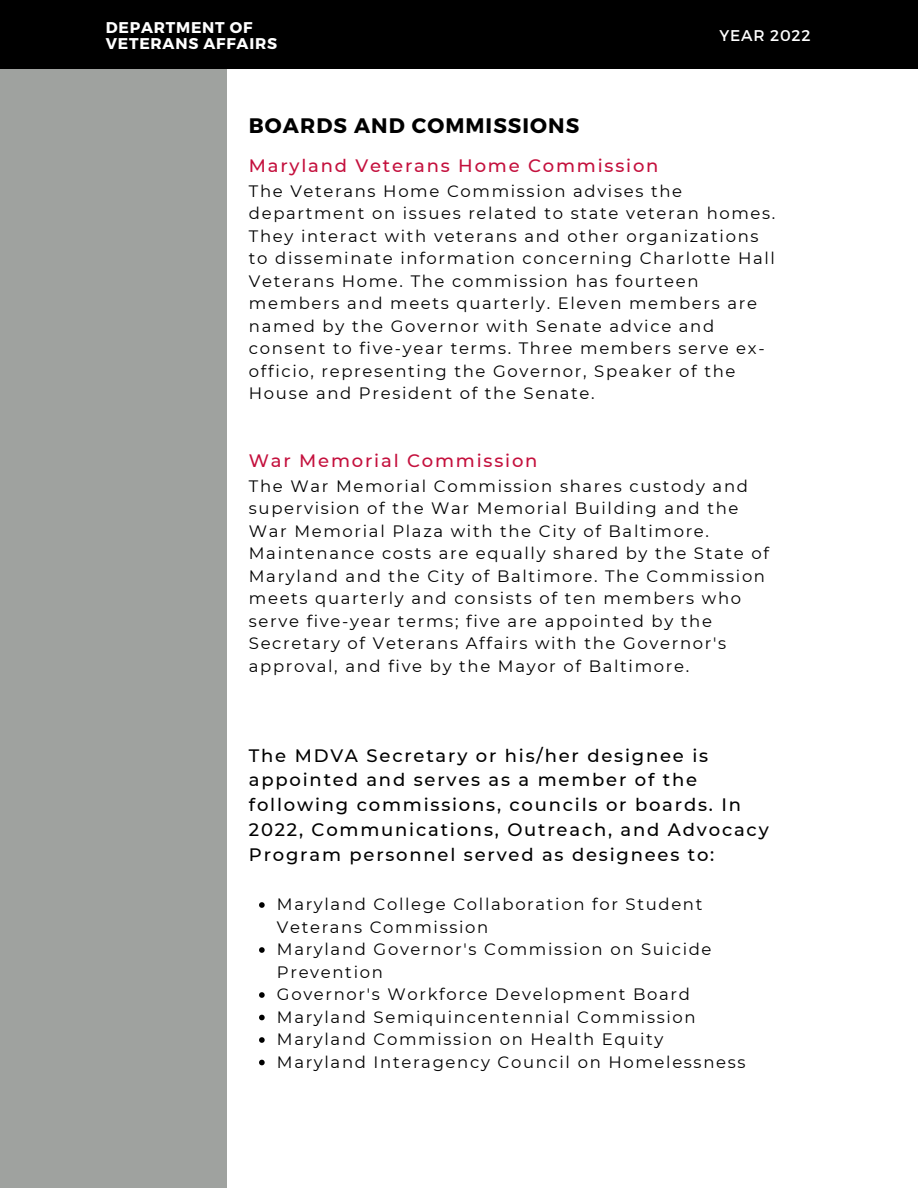
<style>
.page{position:relative;width:918px;height:1188px;background:#fff}
.page>*{position:absolute;margin:0;border:0;box-sizing:border-box;transform-origin:0 0}
.t1{font:700 21px "Montserrat";letter-spacing:.05em;color:#000}
.t2{font:500 18px/24.8px "Montserrat";letter-spacing:.1em;color:#000}
.t3{font:500 18px "Montserrat";letter-spacing:.1em;color:#c4103d}
.t4{font:16.5px/22.5px "Montserrat";letter-spacing:.1em;color:#000}
.t5{font:700 15.6px/15.9px "Montserrat";letter-spacing:.05em;color:#fff}
.t6{font:15.6px "Montserrat";letter-spacing:.05em;color:#fff}
</style>
<div class="page">
<div style="left:0;top:69px;width:227px;height:1119px;background:#9fa29f"></div>
<div style="left:0;top:0;width:918px;height:69px;background:#000"></div>
<svg style="left:259px;top:902px;width:6px;height:6px"></svg>
<svg style="left:259px;top:947px;width:6px;height:6px"></svg>
<svg style="left:259px;top:992px;width:6px;height:6px"></svg>
<svg style="left:259px;top:1015px;width:6px;height:5px"></svg>
<svg style="left:259px;top:1037px;width:6px;height:6px"></svg>
<svg style="left:259px;top:1060px;width:6px;height:5px"></svg>
<p class="t5" style="left:106px;top:19px;width:173px">DEPARTMENT OF<br>VETERANS AFFAIRS</p>
<p class="t6" style="left:719px;top:25px;width:93px">YEAR 2022</p>
<p class="t1" style="left:249px;top:112px;width:332px">BOARDS AND COMMISSIONS</p>
<p class="t3" style="left:249px;top:155px;width:411px">Maryland Veterans Home Commission</p>
<p class="t4" style="left:249px;top:180px;width:528px">The Veterans Home Commission advises the department on issues related to state veteran homes.<br>They interact with veterans and other organizations to disseminate information concerning Charlotte Hall Veterans Home. The commission has fourteen members and meets quarterly. Eleven members are named by the Governor with Senate advice and consent to five-year terms. Three members serve ex&shy;officio, representing the Governor, Speaker of the House and President of the Senate.</p>
<p class="t3" style="left:249px;top:449px;width:290px">War Memorial Commission</p>
<p class="t4" style="left:249px;top:474px;width:522px">The War Memorial Commission shares custody and supervision of the War Memorial Building and the War Memorial Plaza with the City of Baltimore.<br>Maintenance costs are equally shared by the State of Maryland and the City of Baltimore. The Commission meets quarterly and consists of ten members who serve five-year terms; five are appointed by the Secretary of Veterans Affairs with the Governor's approval, and five by the Mayor of Baltimore.</p>
<p class="t2" style="left:249px;top:743px;width:521px">The MDVA Secretary or his/her designee is appointed and serves as a member of the following commissions, councils or boards. In 2022, Communications, Outreach, and Advocacy Program personnel served as designees to:</p>
<p class="t4" style="left:277px;top:893px;width:470px">Maryland College Collaboration for Student Veterans Commission<br>Maryland Governor's Commission on Suicide Prevention<br>Governor's Workforce Development Board Maryland Semiquincentennial Commission Maryland Commission on Health Equity Maryland Interagency Council on Homelessness</p>
</div>
